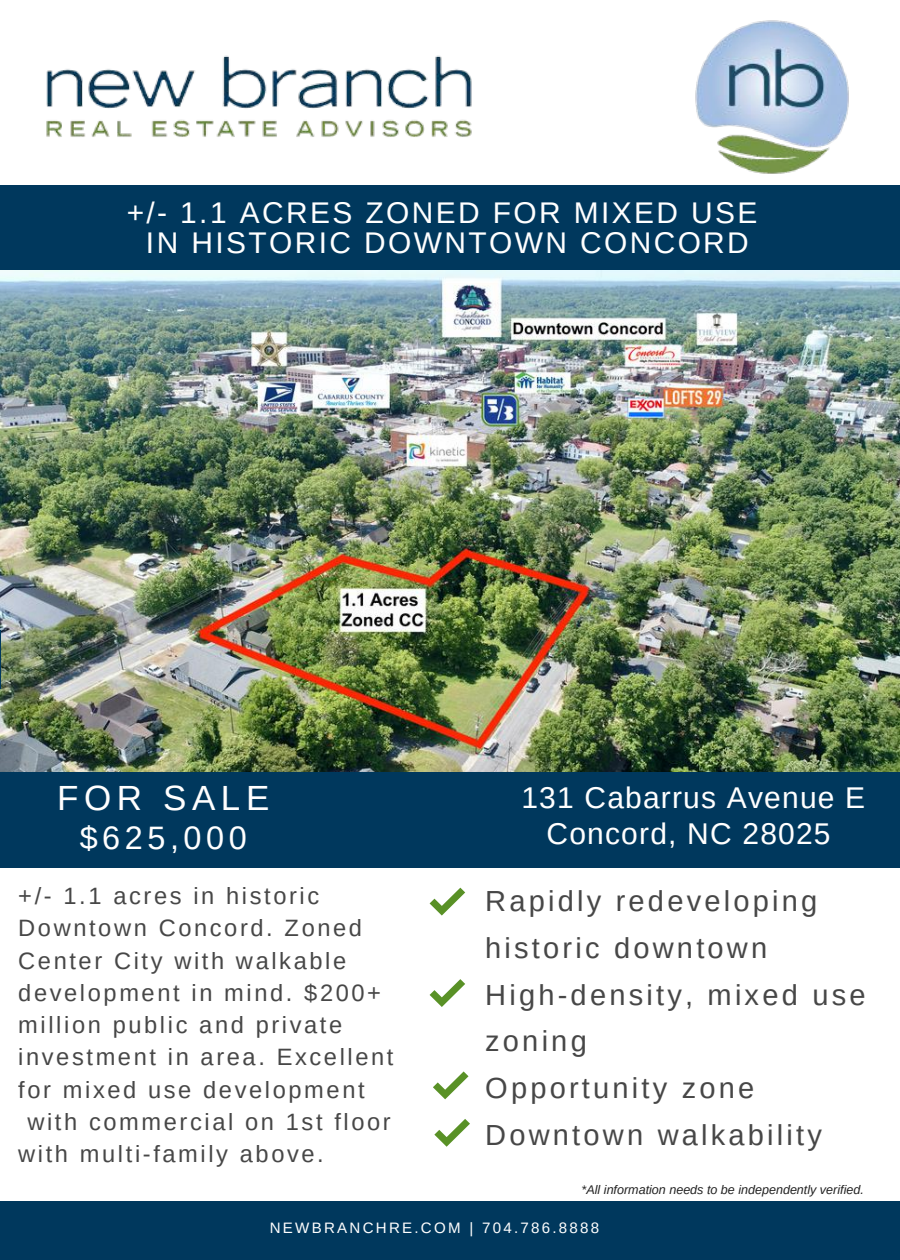
<style>
.page{position:relative;width:900px;height:1260px;background:#fff}
.page>*{position:absolute;margin:0;border:0;box-sizing:border-box;transform-origin:0 0}
.t1{font:35px "Arimo";letter-spacing:.16em;color:#fff}
.t2{font:32.5px "Arimo";letter-spacing:.14em;color:#fff}
.t3{font:30px/29.8px "Arimo";letter-spacing:.08em;color:#fff;text-align:center}
.t4{font:30px/36.5px "Arimo";letter-spacing:.04em;color:#fff;text-align:center}
.t5{font:29px/47px "Arimo";letter-spacing:.11em;color:#474747}
.t6{font:23.75px "Arimo";letter-spacing:.11em;color:#474747}
.t7{font:15px "Arimo";letter-spacing:.15em;color:#fff}
.t8{font:italic 12.5px "Arimo";color:#222}
</style>
<div class="page">
<div style="left:0;top:1201px;width:900px;height:59px;background:#00385d"></div>
<img style="left:695px;top:20px;width:154px;height:154px">
<img style="left:46px;top:55px;width:426px;height:82px">
<img style="left:0;top:271px;width:900px;height:501px">
<hr style="left:0;top:630px;width:1px;height:58px;background:#00385d">
<div style="left:0;top:185px;width:900px;height:85px;background:#00385d"></div>
<div style="left:0;top:772px;width:900px;height:96px;background:#00385d"></div>
<svg style="left:430px;top:888px;width:35px;height:28px"></svg>
<svg style="left:430px;top:979px;width:35px;height:28px"></svg>
<svg style="left:433px;top:1071px;width:36px;height:28px"></svg>
<svg style="left:435px;top:1119px;width:35px;height:28px"></svg>
<p class="t3" style="left:127px;top:198px;width:632px">+/- 1.1 ACRES ZONED FOR MIXED USE<br>IN HISTORIC DOWNTOWN CONCORD</p>
<h1 class="t1" style="left:57px;top:779px;width:214px">FOR SALE</h1>
<h2 class="t2" style="left:80px;top:819px;width:169px">$625,000</h2>
<p class="t6" style="left:18px;top:883px;width:303px">+/- 1.1 acres in historic</p>
<p class="t6" style="left:18px;top:915px;width:345px">Downtown Concord. Zoned</p>
<p class="t6" style="left:18px;top:947px;width:329px">Center City with walkable</p>
<p class="t6" style="left:18px;top:979px;width:364px">development in mind. $200+</p>
<p class="t6" style="left:18px;top:1012px;width:326px">million public and private</p>
<p class="t6" style="left:18px;top:1044px;width:377px">investment in area. Excellent</p>
<p class="t6" style="left:18px;top:1076px;width:348px">for mixed use development</p>
<p class="t6" style="left:27px;top:1108px;width:365px">with commercial on 1st floor</p>
<p class="t6" style="left:18px;top:1141px;width:307px">with multi-family above.</p>
<p class="t4" style="left:521px;top:779px;width:345px">131 Cabarrus Avenue E<br>Concord, NC 28025</p>
<p class="t5" style="left:485px;top:877px;width:382px">Rapidly redeveloping historic downtown<br>High-density, mixed use zoning<br>Opportunity zone<br>Downtown walkability</p>
<p class="t8" style="left:582px;top:1183px;width:284px">*All information needs to be independently verified.</p>
<p class="t7" style="left:270px;top:1220px;width:331px">NEWBRANCHRE.COM | 704.786.8888</p>
</div>
